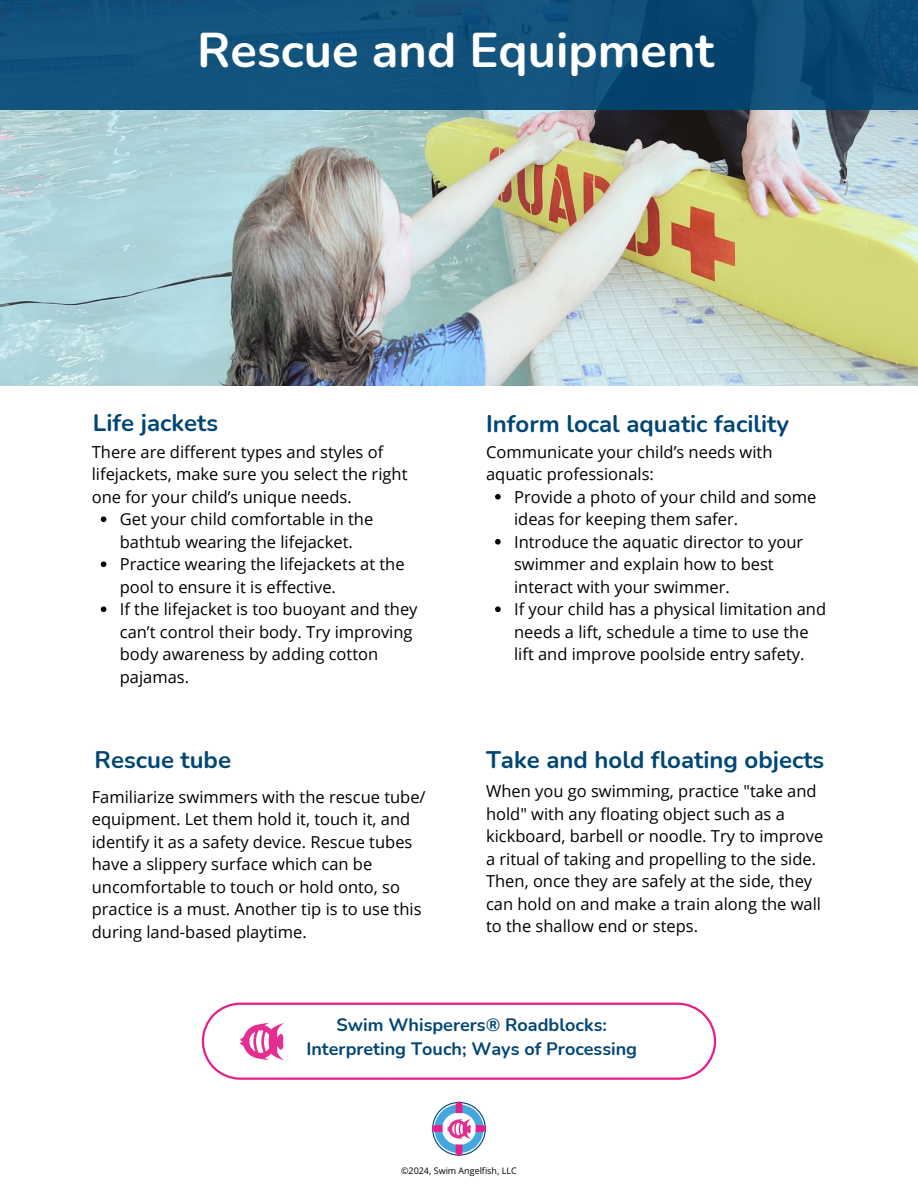
<style>
.page{position:relative;width:918px;height:1188px;background:#fff}
.page>*{position:absolute;margin:0;border:0;box-sizing:border-box;transform-origin:0 0}
.t1{font:700 48.75px "Nunito";color:#fff}
.t2{font:700 24px "Nunito";color:#004674}
.t3{font:700 18px/24.8px "Nunito";color:#004674;text-align:center}
.t4{font:16.5px/22.5px "Open Sans";color:#000}
.t5{font:9px "Open Sans";color:#000}
</style>
<div class="page">
<img style="left:0;top:110px;width:918px;height:276px">
<div style="left:0;top:0;width:918px;height:110px;background:linear-gradient(to right,#145680,#0a4974)"></div>
<svg style="left:432px;top:1102px;width:54px;height:54px"></svg>
<img style="left:448px;top:1119px;width:22px;height:19px">
<svg style="left:101px;top:516px;width:5px;height:6px"></svg>
<svg style="left:101px;top:561px;width:5px;height:6px"></svg>
<svg style="left:101px;top:606px;width:5px;height:6px"></svg>
<svg style="left:495px;top:494px;width:6px;height:6px"></svg>
<svg style="left:495px;top:539px;width:6px;height:6px"></svg>
<svg style="left:495px;top:606px;width:6px;height:6px"></svg>
<svg style="left:202px;top:1003px;width:514px;height:77px"></svg>
<img style="left:241px;top:1023px;width:43px;height:36px">
<h1 class="t1" style="left:197px;top:17px;width:519px">Rescue and Equipment</h1>
<h2 class="t2" style="left:93px;top:406px;width:127px">Life jackets</h2>
<h2 class="t4" style="left:92px;top:440px;width:317px">There are different types and styles of lifejackets, make sure you select the right one for your child’s unique needs.</h2>
<h4 class="t4" style="left:120px;top:508px;width:255px">Get your child comfortable in the bathtub wearing the lifejacket.</h4>
<p class="t4" style="left:120px;top:553px;width:286px">Practice wearing the lifejackets at the pool to ensure it is effective.</p>
<p class="t4" style="left:120px;top:598px;width:299px">If the lifejacket is too buoyant and they can’t control their body. Try improving body awareness by adding cotton pajamas.</p>
<p class="t2" style="left:95px;top:744px;width:138px">Rescue tube</p>
<h4 class="t4" style="left:92px;top:785px;width:335px">Familiarize swimmers with the rescue tube/ equipment. Let them hold it, touch it, and identify it as a safety device. Rescue tubes have a slippery surface which can be uncomfortable to touch or hold onto, so practice is a must. Another tip is to use this during land-based playtime.</h4>
<h4 class="t2" style="left:486px;top:407px;width:305px">Inform local aquatic facility</h4>
<p class="t4" style="left:486px;top:440px;width:288px">Communicate your child’s needs with aquatic professionals:</p>
<p class="t4" style="left:514px;top:485px;width:304px">Provide a photo of your child and some ideas for keeping them safer.</p>
<p class="t4" style="left:514px;top:530px;width:291px">Introduce the aquatic director to your swimmer and explain how to best interact with your swimmer.</p>
<h2 class="t4" style="left:514px;top:598px;width:314px">If your child has a physical limitation and needs a lift, schedule a time to use the lift and improve poolside entry safety.</h2>
<h2 class="t2" style="left:486px;top:744px;width:340px">Take and hold floating objects</h2>
<h4 class="t4" style="left:486px;top:780px;width:339px">When you go swimming, practice "take and hold" with any floating object such as a kickboard, barbell or noodle. Try to improve a ritual of taking and propelling to the side.<br>Then, once they are safely at the side, they can hold on and make a train along the wall to the shallow end or steps.</h4>
<p class="t3" style="left:306px;top:1012px;width:332px">Swim Whisperers® Roadblocks:<br>Interpreting Touch; Ways of Processing</p>
<h3 class="t5" style="left:401px;top:1164px;width:117px">©2024, Swim Angelfish, LLC</h3>
</div>
